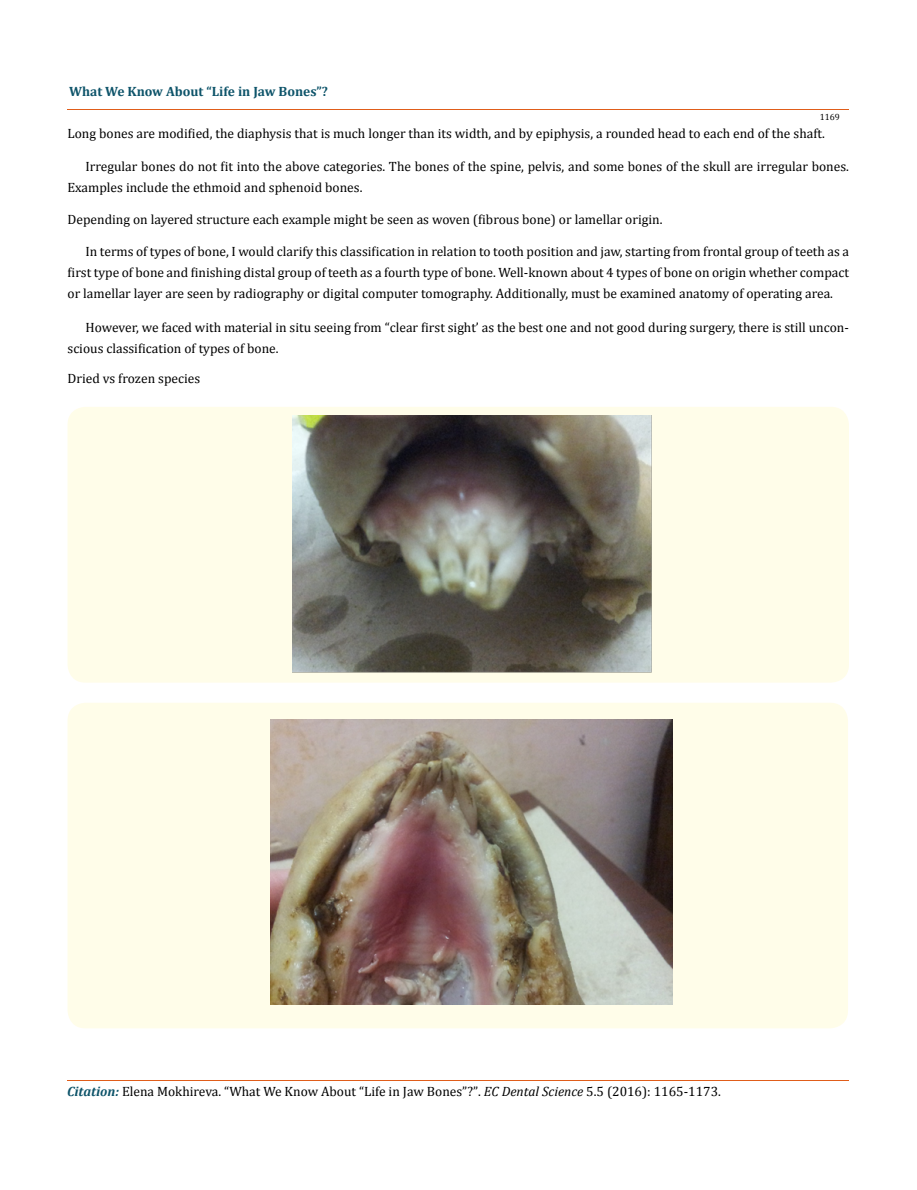
<style>
.page{position:relative;width:917px;height:1190px;background:#fff}
.page>*{position:absolute;margin:0;border:0;box-sizing:border-box;transform-origin:0 0}
.t1{font:13.5px/21px "Cambria";color:#000}
.t2{font:700 13.5px "Cambria";color:#0e546a}
.t3{font:9px "Cambria";color:#000}
.s1{font-weight:700;font-style:italic;color:#0e546a}
.s2{font-size:13.35px}
.s3{font-style:italic}
</style>
<div class="page">
<hr style="left:68px;top:109px;width:781px;height:1px;background:#e05d1a">
<div style="left:68px;top:407px;width:781px;height:275px;background:#fffde9;border-radius:18px"></div>
<img style="left:293px;top:416px;width:359px;height:257px">
<div style="left:68px;top:702px;width:780px;height:326px;background:#fffde9;border-radius:18px"></div>
<img style="left:271px;top:719px;width:401px;height:285px">
<p class="t2" style="left:69px;top:82px;width:260px">What We Know About “Life in Jaw Bones”?</p>
<p class="t3" style="left:819px;top:112px;width:21px">1169</p>
<p class="t1" style="left:68px;top:123px;width:759px">Long bones are modified, the diaphysis that is much longer than its width, and by epiphysis, a rounded head to each end of the shaft.</p>
<p class="t1" style="left:68px;top:156px;width:783px;text-indent:18px">Irregular bones do not fit into the above categories. The bones of the spine, pelvis, and some bones of the skull are irregular bones.<br>Examples include the ethmoid and sphenoid bones.</p>
<p class="t1" style="left:68px;top:209px;width:596px">Depending on layered structure each example might be seen as woven (fibrous bone) or lamellar origin.</p>
<p class="t1" style="left:68px;top:241px;width:783px;text-align:justify;text-indent:18px">In terms of types of bone, I would clarify this classification in relation to tooth position and jaw, starting from frontal group of teeth as a first type of bone and finishing distal group of teeth as a fourth type of bone. Well-known about 4 types of bone on origin whether compact or lamellar layer are seen by radiography or digital computer tomography. Additionally, must be examined anatomy of operating area.</p>
<p class="t1" style="left:68px;top:316px;width:783px;text-indent:18px">However, we faced with material in situ seeing from “clear first sight’ as the best one and not good during surgery, there is still uncon&shy;scious classification of types of bone.</p>
<p class="t1" style="left:68px;top:367px;width:134px">Dried vs frozen species</p>
<p class="t1" style="left:67px;top:1080px;width:655px"><span class="s1">Citation:</span> Elena Mokhireva. “What We Know About “Life in Jaw Bones”?”<span class="s2">.</span> <span class="s3">EC Dental Science</span> <span class="s2">5</span>.5 (2016): 1165-1173.</p>
</div>
